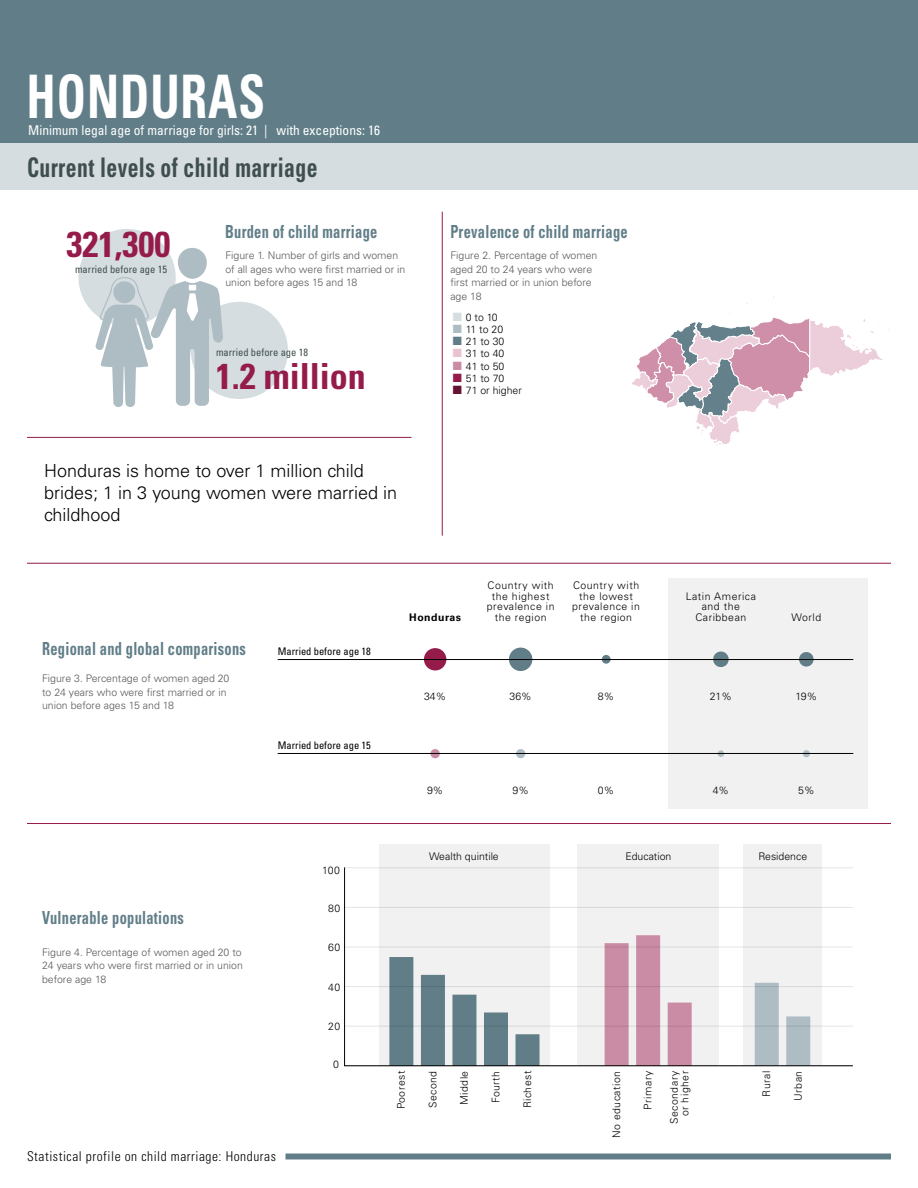
<style>
.page{position:relative;width:918px;height:1188px;background:#fff}
.page>*{position:absolute;margin:0;border:0;box-sizing:border-box;transform-origin:0 0}
.t1{font:81px "Chartwell Bubbles";color:#617e88}
.t2{font:81px "Chartwell Bubbles";color:#aebdc4}
.t3{font:81px "Chartwell Bubbles";color:#951b4b}
.t4{font:81px "Chartwell Bubbles";color:#ca8ba4}
.t5{font:700 condensed 60px "Univers LT Std";letter-spacing:.02em;color:#fff;scale:.8 1}
.t6{font:700 condensed 36px "Univers LT Std";color:#951b4b}
.t7{font:700 condensed 27px "Univers LT Std";letter-spacing:.02em;color:#3f4e4e;scale:.8 1}
.t8{font:700 condensed 18px "Univers LT Std";letter-spacing:.02em;color:#617e88;scale:.8 1}
.t9{font:300 18px/21.6px "Univers LT Std";color:#000}
.t10{font:condensed 13.5px "Univers LT Std";color:#fff}
.t11{font:300 condensed 13.5px "Univers LT Std";letter-spacing:.04em;color:#000}
.t12{font:300 10.5px/13.5px "Univers LT Std";color:#58595b}
.t13{font:300 10.5px/10.5px "Univers LT Std";letter-spacing:.05em;color:#000;text-align:center}
.t14{font:300 10.5px "Univers LT Std";color:#000}
.t15{font:condensed 10.5px "Univers LT Std";color:#3f4e4e}
.t16{font:condensed 10.5px "Univers LT Std";color:#000}
.t17{font:700 10.5px "Univers LT Std";letter-spacing:.05em;color:#000}
.s1{color:#d6dde0}
.s2{color:#aebdc4}
.s3{color:#617e88}
.s4{color:#e7c4d0}
.s5{color:#ca8ba4}
.s6{color:#951b4b}
.s7{color:#661234}
</style>
<div class="page">
<div style="left:0;top:0;width:918px;height:183px;background:#617e88"></div>
<div style="left:0;top:144px;width:918px;height:46px;background:#d6dde0"></div>
<div style="left:79px;top:229px;width:97px;height:97px;background:#d6dde0;border-radius:50%"></div>
<div style="left:191px;top:302px;width:97px;height:97px;background:#d6dde0;border-radius:50%"></div>
<svg style="left:96px;top:248px;width:127px;height:159px"></svg>
<hr style="left:442px;top:212px;width:1px;height:324px;background:#951b4b">
<hr style="left:27px;top:437px;width:384px;height:1px;background:#951b4b">
<hr style="left:27px;top:563px;width:864px;height:1px;background:#951b4b">
<hr style="left:27px;top:823px;width:864px;height:1px;background:#951b4b">
<div style="left:379px;top:844px;width:170px;height:222px;background:#f1f1f2"></div>
<div style="left:578px;top:844px;width:141px;height:222px;background:#f1f1f2"></div>
<div style="left:744px;top:844px;width:78px;height:222px;background:#f1f1f2"></div>
<div style="left:668px;top:578px;width:200px;height:231px;background:#f1f1f2"></div>
<div style="left:286px;top:1154px;width:605px;height:6px;background:#617e88"></div>
<svg style="left:632px;top:297px;width:258px;height:148px"></svg>
<hr style="left:278px;top:753px;width:575px;height:1px;background:#000">
<hr style="left:278px;top:659px;width:575px;height:1px;background:#000">
<svg style="left:344px;top:867px;width:509px;height:199px"></svg>
<h2 class="t5" style="left:27px;top:59px;width:300px">HONDURAS</h2>
<p class="t10" style="left:28px;top:122px;width:353px">Minimum legal age of marriage for girls: 21 | with exceptions: 16</p>
<h3 class="t7" style="left:27px;top:151px;width:365px">Current levels of child marriage</h3>
<h3 class="t6" style="left:67px;top:222px;width:105px">321,300</h3>
<p class="t15" style="left:75px;top:262px;width:94px">married before age 15</p>
<h3 class="t8" style="left:225px;top:220px;width:192px">Burden of child marriage</h3>
<p class="t12" style="left:225px;top:249px;width:181px">Figure 1. Number of girls and women of all ages who were first married or in union before ages 15 and 18</p>
<p class="t15" style="left:216px;top:345px;width:94px">married before age 18</p>
<h3 class="t6" style="left:216px;top:354px;width:151px">1.2 million</h3>
<h3 class="t9" style="left:44px;top:460px;width:354px">Honduras is home to over 1 million child brides; 1 in 3 young women were married in childhood</h3>
<h3 class="t8" style="left:450px;top:220px;width:223px">Prevalence of child marriage</h3>
<p class="t12" style="left:450px;top:249px;width:149px">Figure 2. Percentage of women aged 20 to 24 years who were first married or in union before age 18</p>
<p class="t13" style="left:453px;top:312px;width:46px"><span class="s1">■</span> 0 to 10</p>
<p class="t13" style="left:453px;top:324px;width:52px"><span class="s2">■</span> 11 to 20</p>
<p class="t13" style="left:453px;top:336px;width:53px"><span class="s3">■</span> 21 to 30</p>
<p class="t13" style="left:453px;top:349px;width:53px"><span class="s4">■</span> 31 to 40</p>
<p class="t13" style="left:453px;top:361px;width:53px"><span class="s5">■</span> 41 to 50</p>
<p class="t13" style="left:453px;top:373px;width:53px"><span class="s6">■</span> 51 to 70</p>
<p class="t14" style="left:453px;top:384px;width:70px"><span class="s7">■</span> 71 or higher</p>
<p class="t17" style="left:409px;top:611px;width:53px">Honduras</p>
<p class="t13" style="left:487px;top:580px;width:69px">Country with the highest prevalence in the region</p>
<p class="t13" style="left:572px;top:580px;width:69px">Country with the lowest prevalence in the region</p>
<p class="t13" style="left:686px;top:591px;width:72px">Latin America and the<br>Caribbean</p>
<h3 class="t8" style="left:42px;top:638px;width:256px">Regional and global comparisons</h3>
<p class="t12" style="left:42px;top:672px;width:189px">Figure 3. Percentage of women aged 20 to 24 years who were first married or in union before ages 15 and 18</p>
<p class="t16" style="left:278px;top:645px;width:95px">Married before age 18</p>
<p class="t16" style="left:278px;top:739px;width:95px">Married before age 15</p>
<h1 class="t3" style="left:422px;top:610px;width:28px">34</h1>
<p class="t13" style="left:424px;top:691px;width:24px">34%</p>
<h1 class="t4" style="left:429px;top:704px;width:15px">9</h1>
<p class="t13" style="left:427px;top:785px;width:18px">9%</p>
<h1 class="t1" style="left:507px;top:610px;width:29px">36</h1>
<p class="t13" style="left:510px;top:691px;width:24px">36%</p>
<h1 class="t2" style="left:514px;top:704px;width:15px">9</h1>
<p class="t13" style="left:513px;top:785px;width:18px">9%</p>
<h1 class="t1" style="left:600px;top:610px;width:132px">8 21</h1>
<p class="t13" style="left:598px;top:691px;width:18px">8%</p>
<p class="t13" style="left:598px;top:785px;width:18px">0%</p>
<p class="t13" style="left:710px;top:691px;width:24px">21%</p>
<h1 class="t2" style="left:716px;top:704px;width:12px">4</h1>
<p class="t13" style="left:713px;top:785px;width:18px">4%</p>
<p class="t13" style="left:792px;top:612px;width:31px">World</p>
<h1 class="t1" style="left:797px;top:610px;width:20px">19</h1>
<p class="t13" style="left:796px;top:691px;width:23px">19%</p>
<h1 class="t2" style="left:801px;top:704px;width:13px">5</h1>
<p class="t13" style="left:798px;top:785px;width:18px">5%</p>
<h3 class="t8" style="left:42px;top:906px;width:179px">Vulnerable populations</h3>
<p class="t12" style="left:42px;top:945px;width:202px;text-align:justify">Figure 4. Percentage of women aged 20 to 24 years who were first married or in union before age 18</p>
<p class="t11" style="left:27px;top:1148px;width:250px">Statistical profile on child marriage: Honduras</p>
<p class="t13" style="left:322px;top:865px;width:19px">100</p>
<p class="t13" style="left:328px;top:903px;width:14px">80</p>
<p class="t13" style="left:328px;top:942px;width:14px">60</p>
<p class="t13" style="left:328px;top:982px;width:14px">40</p>
<p class="t13" style="left:328px;top:1021px;width:14px">20</p>
<p class="t13" style="left:333px;top:1059px;width:7px">0</p>
<p class="t14" style="left:429px;top:850px;width:71px">Wealth quintile</p>
<p class="t14" style="left:625px;top:850px;width:48px">Education</p>
<p class="t14" style="left:758px;top:850px;width:50px">Residence</p>
<p class="t13" style="left:611px;top:1138px;width:69px;rotate:-90deg">No education</p>
<p class="t13" style="left:643px;top:1110px;width:40px;rotate:-90deg">Primary</p>
<p class="t13" style="left:669px;top:1124px;width:55px;text-align:right;rotate:-90deg">Secondary or higher</p>
<p class="t13" style="left:396px;top:1109px;width:40px;rotate:-90deg">Poorest</p>
<p class="t13" style="left:427px;top:1108px;width:39px;rotate:-90deg">Second</p>
<p class="t13" style="left:459px;top:1105px;width:36px;rotate:-90deg">Middle</p>
<p class="t13" style="left:491px;top:1103px;width:34px;rotate:-90deg">Fourth</p>
<p class="t13" style="left:522px;top:1108px;width:39px;rotate:-90deg">Richest</p>
<p class="t13" style="left:761px;top:1097px;width:27px;rotate:-90deg">Rural</p>
<p class="t13" style="left:793px;top:1101px;width:32px;rotate:-90deg">Urban</p>
</div>
